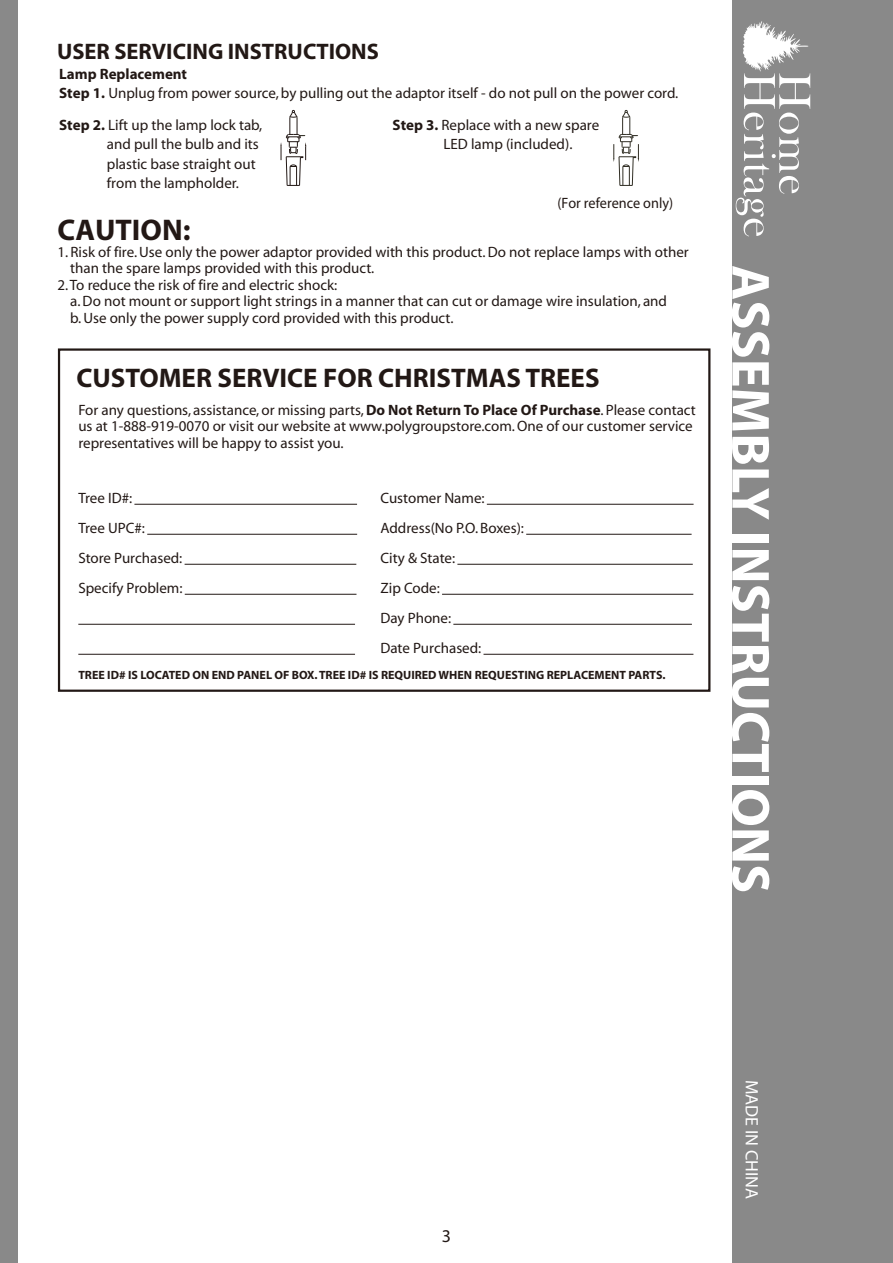
<style>
.page{position:relative;width:893px;height:1263px;background:#fff}
.page>*{position:absolute;margin:0;border:0;box-sizing:border-box;transform-origin:0 0}
.t1{font:700 54px "Myriad";color:#fff}
.t2{font:700 30px "Myriad";color:#231815}
.t3{font:700 27px "Myriad";color:#221815}
.t4{font:700 22.5px "Myriad";color:#221815}
.t5{font:18px "Myriad";color:#fff}
.t6{font:18px "Myriad";color:#221815}
.t7{font:15px/30px "Myriad";color:#221815}
.t8{font:15px "Myriad";color:#221815;scale:.95 1}
.t9{font:700 12px "Myriad";color:#221815}
.s1{font-weight:700}
</style>
<div class="page">
<div style="left:732px;top:0;width:161px;height:1263px;background:#898989"></div>
<div style="left:0;top:0;width:17px;height:1263px;background:#898989"></div>
<svg style="left:736px;top:21px;width:74px;height:215px"></svg>
<hr style="left:487px;top:504px;width:207px;height:1px;background:#221815">
<hr style="left:526px;top:534px;width:166px;height:1px;background:#221815">
<hr style="left:457px;top:564px;width:236px;height:1px;background:#221815">
<hr style="left:442px;top:594px;width:251px;height:1px;background:#221815">
<hr style="left:453px;top:624px;width:239px;height:1px;background:#221815">
<hr style="left:483px;top:654px;width:210px;height:1px;background:#221815">
<hr style="left:134px;top:504px;width:223px;height:1px;background:#221815">
<hr style="left:147px;top:534px;width:210px;height:1px;background:#221815">
<hr style="left:185px;top:564px;width:171px;height:1px;background:#221815">
<hr style="left:185px;top:594px;width:171px;height:1px;background:#221815">
<hr style="left:78px;top:624px;width:277px;height:1px;background:#221815">
<hr style="left:78px;top:654px;width:277px;height:1px;background:#221815">
<div style="left:58px;top:348px;width:652px;height:344px;border:2px solid #221815"></div>
<svg style="left:280px;top:110px;width:26px;height:76px"></svg>
<svg style="left:613px;top:110px;width:26px;height:76px"></svg>
<h3 class="t4" style="left:57px;top:40px;width:323px">USER SERVICING INSTRUCTIONS</h3>
<p class="t7" style="left:59px;top:65px;width:621px;line-height:19.5px"><span class="s1">Lamp Replacement<br>Step 1.</span> Unplug from power source, by pulling out the adaptor itself - do not pull on the power cord.</p>
<p class="t7" style="left:107px;top:116px;width:157px;line-height:19.5px;text-indent:-48px"><span class="s1">Step 2.</span> Lift up the lamp lock tab, and pull the bulb and its plastic base straight out from the lampholder.</p>
<h2 class="t2" style="left:57px;top:215px;width:134px">CAUTION:</h2>
<p class="t7" style="left:70px;top:244px;width:620px;line-height:16.5px;text-indent:-13px">1. Risk of fire. Use only the power adaptor provided with this product. Do not replace lamps with other than the spare lamps provided with this product.</p>
<p class="t7" style="left:70px;top:277px;width:598px;line-height:16.5px;text-indent:-13px">2. To reduce the risk of fire and electric shock:<br>a. Do not mount or support light strings in a manner that can cut or damage wire insulation, and b. Use only the power supply cord provided with this product.</p>
<p class="t7" style="left:443px;top:116px;width:157px;line-height:19.5px;text-indent:-51px"><span class="s1">Step 3.</span> Replace with a new spare<br>LED lamp (included).</p>
<p class="t8" style="left:557px;top:195px;width:123px">(For reference only)</p>
<h3 class="t3" style="left:76px;top:364px;width:525px">CUSTOMER SERVICE FOR CHRISTMAS TREES</h3>
<p class="t7" style="left:78px;top:402px;width:619px;line-height:16.5px">For any questions, assistance, or missing parts, <span class="s1">Do Not Return To Place Of Purchase</span>. Please contact us at 1-888-919-0070 or visit our website at www.polygroupstore.com. One of our customer service representatives will be happy to assist you.</p>
<p class="t7" style="left:78px;top:483px;width:106px">Tree ID#:<br>Tree UPC#:<br>Store Purchased:<br>Specify Problem:</p>
<p class="t7" style="left:381px;top:483px;width:145px">Customer Name:<br>Address(No P.O. Boxes):<br>City &amp; State:<br>Zip Code:<br>Day Phone:<br>Date Purchased:</p>
<p class="t9" style="left:78px;top:668px;width:589px">TREE ID# IS LOCATED ON END PANEL OF BOX. TREE ID# IS REQUIRED WHEN REQUESTING REPLACEMENT PARTS.</p>
<h1 class="t1" style="left:778px;top:265px;width:630px;rotate:90deg">ASSEMBLY INSTRUCTIONS</h1>
<p class="t6" style="left:442px;top:1227px;width:11px">3</p>
<p class="t5" style="left:761px;top:1080px;width:121px;rotate:90deg">MADE IN CHINA</p>
</div>
